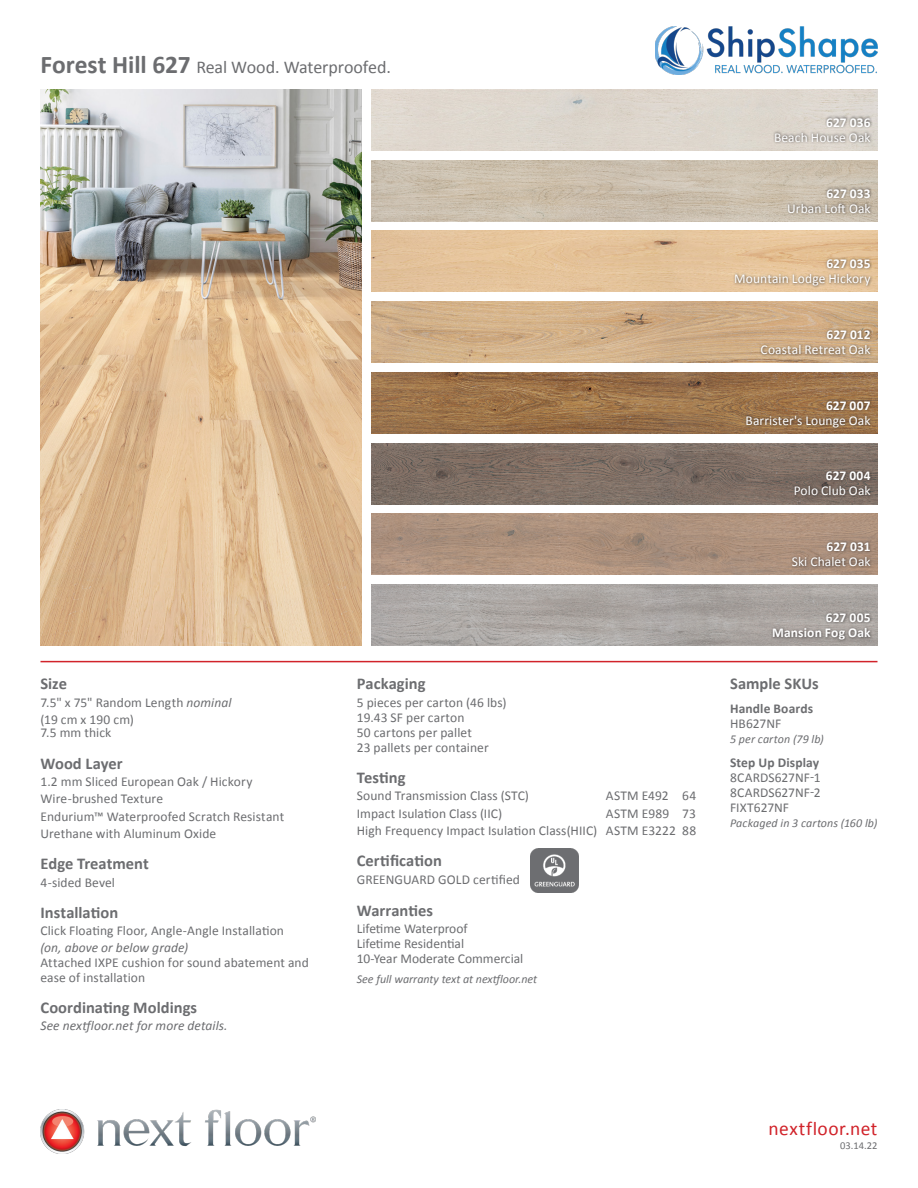
<style>
.page{position:relative;width:918px;height:1188px;background:#fff}
.page>*{position:absolute;margin:0;border:0;box-sizing:border-box;transform-origin:0 0}
.t1{font:19.5px "Calibri";letter-spacing:.02em;color:#d1232a}
.Heading_Calibri_Bold{font:18px "Calibri";letter-spacing:-.005em;color:#6c6d70}
.Subhead_Calibri_Bold{font:700 16.5px "Calibri";color:#6c6d70}
.Body_Calibri_reg_9_1{font:13.5px/15px "Calibri";letter-spacing:.005em;color:#6c6d70}
.Swatch_Calibri_Bold{font:13.5px "Calibri";letter-spacing:.005em;color:#fff}
.Swatch_Calibri_Bold-2{font:700 13.5px "Calibri";letter-spacing:.005em;color:#fff}
.SampSKU_Calibri_AllC{font:13.5px "Calibri";letter-spacing:.005em;color:#6c6d70}
.SeeNF_Calibri_Ital_9{font:italic 13.5px "Calibri";letter-spacing:.005em;color:#6c6d70}
.SubSubHead_Calibi_Bo{font:700 13.5px "Calibri";letter-spacing:.01em;color:#6c6d70}
.Body_Calibri_reg_9_1-2{font:italic 13.5px "Calibri";letter-spacing:.005em;color:#6c6d70}
.Carton_Calibri_ital{font:italic 12px "Calibri";letter-spacing:.01em;color:#6c6d70}
.seeWar_Calibri_ital{font:italic 12px "Calibri";color:#6c6d70}
.t2{font:10.5px "Calibri";color:#6c6d70}
.s1{font-weight:700;font-size:25.5px}
.s2{font-style:italic}
</style>
<div class="page">
<hr style="left:40px;top:661px;width:838px;height:1px;background:#d1232a">
<img style="left:40px;top:1110px;width:275px;height:44px">
<img style="left:41px;top:89px;width:321px;height:557px">
<img style="left:655px;top:27px;width:223px;height:48px">
<img style="left:372px;top:231px;width:506px;height:61px">
<img style="left:372px;top:302px;width:506px;height:61px">
<img style="left:372px;top:514px;width:506px;height:61px">
<img style="left:372px;top:372px;width:506px;height:61px">
<img style="left:372px;top:443px;width:506px;height:61px">
<img style="left:372px;top:585px;width:506px;height:61px">
<div style="left:772px;top:115px;width:101px;height:30px;background:#231f20;opacity:.75"></div>
<div style="left:733px;top:257px;width:140px;height:31px;background:#231f20;opacity:.75"></div>
<div style="left:758px;top:328px;width:115px;height:29px;background:#231f20;opacity:.75"></div>
<div style="left:789px;top:540px;width:84px;height:29px;background:#231f20;opacity:.75"></div>
<div style="left:744px;top:398px;width:129px;height:32px;background:#231f20;opacity:.75"></div>
<div style="left:792px;top:469px;width:81px;height:29px;background:#231f20;opacity:.75"></div>
<div style="left:770px;top:611px;width:103px;height:31px;background:#231f20;opacity:.75"></div>
<img style="left:372px;top:160px;width:506px;height:61px">
<div style="left:786px;top:186px;width:87px;height:29px;background:#231f20;opacity:.75"></div>
<img style="left:531px;top:848px;width:47px;height:45px">
<p class="Heading_Calibri_Bold" style="left:40px;top:55px;width:352px"><span class="s1">Forest Hill 627</span> Real Wood. Waterproofed.</p>
<p class="Subhead_Calibri_Bold" style="left:40px;top:673px;width:28px">Size</p>
<p class="Body_Calibri_reg_9_1" style="left:40px;top:694px;width:193px">7.5" x 75" Random Length <span class="s2">nominal</span></p>
<p class="Body_Calibri_reg_9_1" style="left:40px;top:711px;width:95px">(19 cm x 190 cm)</p>
<p class="Body_Calibri_reg_9_1" style="left:40px;top:725px;width:72px">7.5 mm thick</p>
<p class="Subhead_Calibri_Bold" style="left:40px;top:753px;width:84px">Wood Layer</p>
<p class="Body_Calibri_reg_9_1" style="left:40px;top:773px;width:213px">1.2 mm Sliced European Oak / Hickory</p>
<p class="Body_Calibri_reg_9_1" style="left:40px;top:791px;width:124px">Wire-brushed Texture</p>
<p class="Body_Calibri_reg_9_1" style="left:40px;top:808px;width:245px">Endurium™ Waterproofed Scratch Resistant</p>
<p class="Body_Calibri_reg_9_1" style="left:40px;top:825px;width:177px">Urethane with Aluminum Oxide</p>
<p class="Subhead_Calibri_Bold" style="left:40px;top:853px;width:110px">Edge Treatment</p>
<p class="Body_Calibri_reg_9_1" style="left:40px;top:874px;width:76px">4-sided Bevel</p>
<p class="Subhead_Calibri_Bold" style="left:40px;top:902px;width:79px">Installation</p>
<p class="Body_Calibri_reg_9_1" style="left:40px;top:923px;width:245px">Click Floating Floor, Angle-Angle Installation</p>
<p class="Body_Calibri_reg_9_1-2" style="left:40px;top:938px;width:149px">(on, above or below grade)</p>
<p class="Body_Calibri_reg_9_1" style="left:40px;top:954px;width:270px">Attached IXPE cushion for sound abatement and ease of installation</p>
<p class="Subhead_Calibri_Bold" style="left:40px;top:997px;width:158px">Coordinating Moldings</p>
<p class="SeeNF_Calibri_Ital_9" style="left:40px;top:1016px;width:189px">See nextfloor.net for more details.</p>
<p class="Subhead_Calibri_Bold" style="left:357px;top:673px;width:70px">Packaging</p>
<p class="Body_Calibri_reg_9_1" style="left:357px;top:694px;width:151px">5 pieces per carton (46 lbs)</p>
<p class="Body_Calibri_reg_9_1" style="left:357px;top:709px;width:109px">19.43 SF per carton</p>
<p class="Body_Calibri_reg_9_1" style="left:357px;top:724px;width:117px">50 cartons per pallet</p>
<p class="Body_Calibri_reg_9_1" style="left:357px;top:739px;width:133px">23 pallets per container</p>
<p class="Subhead_Calibri_Bold" style="left:357px;top:767px;width:50px">Testing</p>
<p class="Body_Calibri_reg_9_1" style="left:357px;top:788px;width:174px">Sound Transmission Class (STC)</p>
<p class="Body_Calibri_reg_9_1" style="left:606px;top:788px;width:92px">ASTM E492 64</p>
<p class="Body_Calibri_reg_9_1" style="left:357px;top:805px;width:147px">Impact Isulation Class (IIC)</p>
<p class="Body_Calibri_reg_9_1" style="left:606px;top:805px;width:92px">ASTM E989 73</p>
<p class="Body_Calibri_reg_9_1" style="left:357px;top:822px;width:341px">High Frequency Impact Isulation Class(HIIC) ASTM E3222 88</p>
<p class="Subhead_Calibri_Bold" style="left:357px;top:850px;width:87px">Certification</p>
<p class="Body_Calibri_reg_9_1" style="left:357px;top:872px;width:165px">GREENGUARD GOLD certified</p>
<p class="Subhead_Calibri_Bold" style="left:357px;top:900px;width:78px">Warranties</p>
<p class="Body_Calibri_reg_9_1" style="left:357px;top:920px;width:112px">Lifetime Waterproof</p>
<p class="Body_Calibri_reg_9_1" style="left:357px;top:935px;width:109px">Lifetime Residential</p>
<p class="Body_Calibri_reg_9_1" style="left:357px;top:950px;width:168px">10-Year Moderate Commercial</p>
<p class="seeWar_Calibri_ital" style="left:357px;top:971px;width:182px">See full warranty text at nextfloor.net</p>
<p class="Swatch_Calibri_Bold-2" style="left:826px;top:114px;width:46px">627 036</p>
<p class="Swatch_Calibri_Bold" style="left:774px;top:129px;width:98px">Beach House Oak</p>
<p class="Swatch_Calibri_Bold-2" style="left:826px;top:184px;width:46px">627 033</p>
<p class="Swatch_Calibri_Bold" style="left:787px;top:200px;width:85px">Urban Loft Oak</p>
<p class="Swatch_Calibri_Bold-2" style="left:826px;top:255px;width:46px">627 035</p>
<p class="Swatch_Calibri_Bold" style="left:734px;top:270px;width:138px">Mountain Lodge Hickory</p>
<p class="Swatch_Calibri_Bold-2" style="left:827px;top:326px;width:46px">627 012</p>
<p class="Swatch_Calibri_Bold" style="left:761px;top:341px;width:112px">Coastal Retreat Oak</p>
<p class="Swatch_Calibri_Bold-2" style="left:826px;top:397px;width:46px">627 007</p>
<p class="Swatch_Calibri_Bold" style="left:746px;top:412px;width:127px">Barrister's Lounge Oak</p>
<p class="Swatch_Calibri_Bold-2" style="left:826px;top:467px;width:46px">627 004</p>
<p class="Swatch_Calibri_Bold" style="left:794px;top:483px;width:78px">Polo Club Oak</p>
<p class="Swatch_Calibri_Bold-2" style="left:827px;top:538px;width:46px">627 031</p>
<p class="Swatch_Calibri_Bold" style="left:792px;top:553px;width:80px">Ski Chalet Oak</p>
<p class="Swatch_Calibri_Bold-2" style="left:826px;top:609px;width:46px">627 005</p>
<p class="Swatch_Calibri_Bold-2" style="left:772px;top:624px;width:100px">Mansion Fog Oak</p>
<p class="Subhead_Calibri_Bold" style="left:730px;top:673px;width:90px">Sample SKUs</p>
<p class="SubSubHead_Calibi_Bo" style="left:730px;top:700px;width:85px">Handle Boards</p>
<p class="SampSKU_Calibri_AllC" style="left:730px;top:715px;width:53px">HB627NF</p>
<p class="Carton_Calibri_ital" style="left:730px;top:731px;width:95px">5 per carton (79 lb)</p>
<p class="SubSubHead_Calibi_Bo" style="left:730px;top:754px;width:91px">Step Up Display</p>
<p class="SampSKU_Calibri_AllC" style="left:730px;top:769px;width:92px">8CARDS627NF-1</p>
<p class="SampSKU_Calibri_AllC" style="left:730px;top:784px;width:92px">8CARDS627NF-2</p>
<p class="SampSKU_Calibri_AllC" style="left:730px;top:799px;width:61px">FIXT627NF</p>
<p class="Carton_Calibri_ital" style="left:730px;top:815px;width:149px">Packaged in 3 cartons (160 lb)</p>
<h1 class="t1" style="left:769px;top:1116px;width:110px">nextfloor.net</h1>
<p class="t2" style="left:840px;top:1139px;width:39px">03.14.22</p>
</div>
